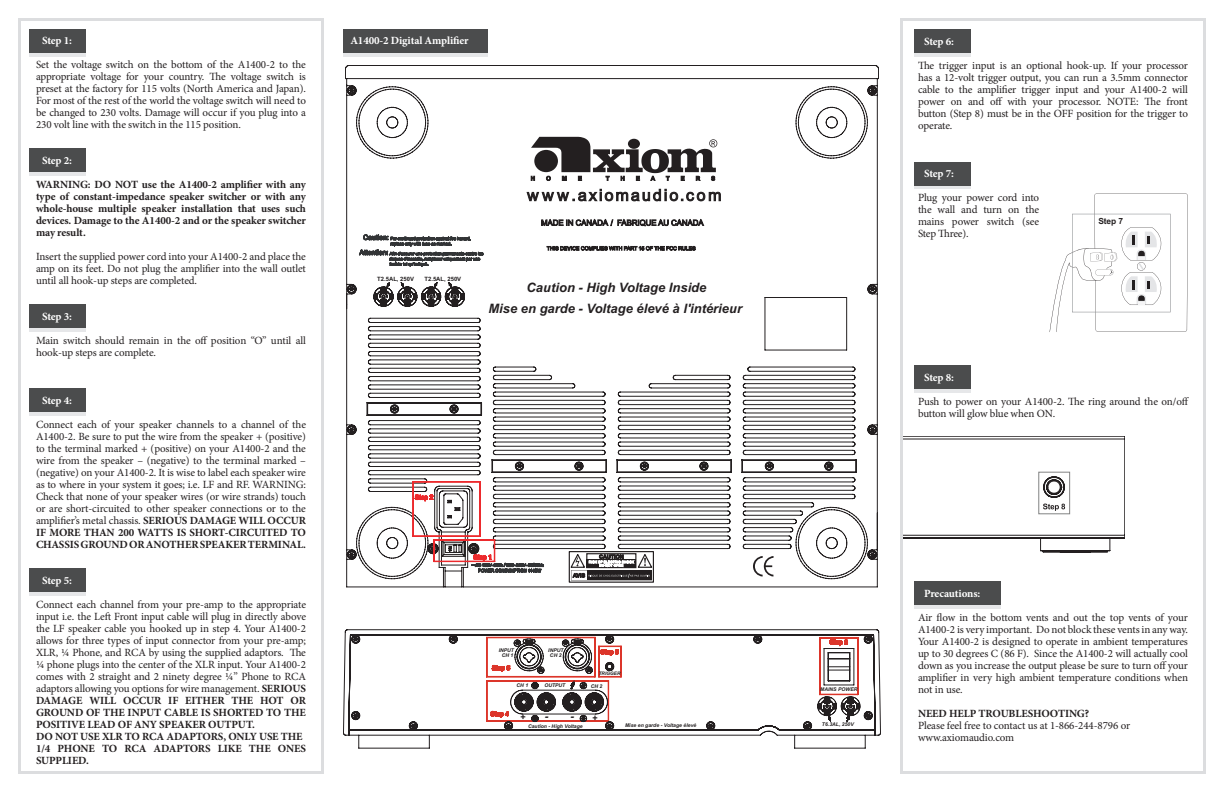
<style>
.page{position:relative;width:1224px;height:792px;background:#fff}
.page>*{position:absolute;margin:0;border:0;box-sizing:border-box;transform-origin:0 0}
.t1{font:italic 700 13px/20.5px "Arial";color:#231f20;text-align:center}
.t2{font:11px/12px "Minion Pro";letter-spacing:-.015em;color:#231f20;text-align:justify}
.t3{font:700 11px/12px "Minion Pro";letter-spacing:-.01em;color:#231f20;text-align:justify}
.t4{font:700 11px "Minion Pro";letter-spacing:-.015em;color:#fff}
.t5{font:italic 700 10.8px "Arial";color:#231f20}
.t6{font:italic 700 9px "Arial";color:#231f20}
.t7{font:700 8.4px "Arial";color:#231f20}
.t8{font:700 5.9px "Arial";color:#231f20}
.t9{font:italic 700 5.1px "Arial";color:#231f20}
.t10{font:italic 700 4.8px "Arial";color:#231f20}
.s1{font-weight:700}
</style>
<div class="page">
<div style="left:18px;top:18px;width:306px;height:756px;border:3px solid #dcdddf"></div>
<svg style="left:904px;top:436px;width:221px;height:116px"></svg>
<div style="left:914px;top:583px;width:86px;height:25px;background:#e6e7e9"></div>
<div style="left:914px;top:581px;width:86px;height:24px;background:#4b4c4d"></div>
<div style="left:30px;top:570px;width:56px;height:25px;background:#e6e7e9"></div>
<div style="left:30px;top:568px;width:56px;height:24px;background:#4b4c4d"></div>
<div style="left:914px;top:367px;width:57px;height:26px;background:#e6e7e9"></div>
<div style="left:914px;top:365px;width:57px;height:24px;background:#4b4c4d"></div>
<div style="left:30px;top:306px;width:56px;height:26px;background:#e6e7e9"></div>
<div style="left:30px;top:304px;width:56px;height:24px;background:#4b4c4d"></div>
<div style="left:914px;top:164px;width:57px;height:25px;background:linear-gradient(to right,#e6e7e9,#e6e7e9)"></div>
<div style="left:914px;top:162px;width:57px;height:23px;background:#4b4c4d"></div>
<div style="left:914px;top:31px;width:57px;height:25px;background:#e6e7e9"></div>
<div style="left:914px;top:29px;width:57px;height:24px;background:#4b4c4d"></div>
<div style="left:30px;top:390px;width:56px;height:26px;background:#e6e7e9"></div>
<div style="left:30px;top:388px;width:56px;height:24px;background:#4b4c4d"></div>
<div style="left:30px;top:150px;width:56px;height:25px;background:#e6e7e9"></div>
<div style="left:30px;top:148px;width:56px;height:24px;background:#4b4c4d"></div>
<div style="left:343px;top:31px;width:145px;height:25px;background:#e6e7e9"></div>
<div style="left:343px;top:29px;width:145px;height:24px;background:#4b4c4d"></div>
<div style="left:30px;top:31px;width:56px;height:25px;background:#e6e7e9"></div>
<div style="left:30px;top:29px;width:56px;height:24px;background:#4b4c4d"></div>
<svg style="left:1050px;top:194px;width:138px;height:138px"></svg>
<svg style="left:345px;top:65px;width:534px;height:522px"></svg>
<svg style="left:387px;top:282px;width:65px;height:5px"></svg>
<svg style="left:568px;top:550px;width:87px;height:33px"></svg>
<svg style="left:527px;top:189px;width:194px;height:12px"></svg>
<svg style="left:531px;top:137px;width:186px;height:44px"></svg>
<svg style="left:541px;top:219px;width:163px;height:7px"></svg>
<svg style="left:547px;top:245px;width:149px;height:9px"></svg>
<svg style="left:413px;top:481px;width:131px;height:92px"></svg>
<svg style="left:753px;top:556px;width:21px;height:21px"></svg>
<svg style="left:359px;top:234px;width:124px;height:33px"></svg>
<svg style="left:343px;top:630px;width:538px;height:118px"></svg>
<svg style="left:351px;top:635px;width:522px;height:95px"></svg>
<div style="left:900px;top:18px;width:306px;height:756px;border:3px solid #dcdddf"></div>
<p class="t4" style="left:42px;top:33px;width:31px">Step 1:</p>
<p class="t2" style="left:36px;top:59px;width:272px">Set the voltage switch on the bottom of the A1400-2 to the appropriate voltage for your country. The voltage switch is preset at the factory for 115 volts (North America and Japan).<br>For most of the rest of the world the voltage switch will need to be changed to 230 volts. Damage will occur if you plug into a 230 volt line with the switch in the 115 position.</p>
<p class="t4" style="left:42px;top:153px;width:31px">Step 2:</p>
<p class="t3" style="left:36px;top:179px;width:272px">WARNING: DO NOT use the A1400-2 amplifier with any type of constant-impedance speaker switcher or with any whole-house multiple speaker installation that uses such devices. Damage to the A1400-2 and or the speaker switcher may result.</p>
<p class="t2" style="left:36px;top:251px;width:271px">Insert the supplied power cord into your A1400-2 and place the amp on its feet. Do not plug the amplifier into the wall outlet until all hook-up steps are completed.</p>
<p class="t4" style="left:42px;top:309px;width:31px">Step 3:</p>
<p class="t2" style="left:36px;top:335px;width:272px">Main switch should remain in the off position “O” until all hook-up steps are complete.</p>
<p class="t4" style="left:42px;top:393px;width:31px">Step 4:</p>
<p class="t2" style="left:36px;top:419px;width:272px">Connect each of your speaker channels to a channel of the A1400-2. Be sure to put the wire from the speaker + (positive) to the terminal marked + (positive) on your A1400-2 and the wire from the speaker – (negative) to the terminal marked – (negative) on your A1400-2. It is wise to label each speaker wire as to where in your system it goes; i.e. LF and RF. WARNING:<br>Check that none of your speaker wires (or wire strands) touch or are short-circuited to other speaker connections or to the amplifier’s metal chassis. <span class="s1">SERIOUS DAMAGE WILL OCCUR IF MORE THAN 200 WATTS IS SHORT-CIRCUITED TO CHASSIS GROUND OR ANOTHER SPEAKER TERMINAL.</span></p>
<p class="t4" style="left:42px;top:573px;width:31px">Step 5:</p>
<p class="t2" style="left:36px;top:599px;width:272px">Connect each channel from your pre-amp to the appropriate input i.e. the Left Front input cable will plug in directly above the LF speaker cable you hooked up in step 4. Your A1400-2 allows for three types of input connector from your pre-amp; XLR, ¼ Phone, and RCA by using the supplied adaptors. The ¼ phone plugs into the center of the XLR input. Your A1400-2 comes with 2 straight and 2 ninety degree ¼” Phone to RCA adaptors allowing you options for wire management. <span class="s1">SERIOUS DAMAGE WILL OCCUR IF EITHER THE HOT OR GROUND OF THE INPUT CABLE IS SHORTED TO THE POSITIVE LEAD OF ANY SPEAKER OUTPUT.</span></p>
<p class="t3" style="left:36px;top:731px;width:268px">DO NOT USE XLR TO RCA ADAPTORS, ONLY USE THE</p>
<p class="t3" style="left:36px;top:743px;width:272px">1/4 PHONE TO RCA ADAPTORS LIKE THE ONES<br>SUPPLIED.</p>
<p class="t4" style="left:350px;top:33px;width:120px">A1400-2 Digital Amplifier</p>
<p class="t4" style="left:924px;top:34px;width:31px">Step 6:</p>
<p class="t2" style="left:918px;top:60px;width:272px">The trigger input is an optional hook-up. If your processor has a 12-volt trigger output, you can run a 3.5mm connector cable to the amplifier trigger input and your A1400-2 will power on and off with your processor. NOTE: The front button (Step 8) must be in the OFF position for the trigger to operate.</p>
<p class="t4" style="left:924px;top:166px;width:31px">Step 7:</p>
<p class="t2" style="left:918px;top:192px;width:123px">Plug your power cord into the wall and turn on the mains power switch (see Step Three).</p>
<p class="t7" style="left:1098px;top:216px;width:26px">Step 7</p>
<p class="t8" style="left:377px;top:275px;width:38px">T2.5AL, 250V</p>
<p class="t8" style="left:425px;top:275px;width:38px">T2.5AL, 250V</p>
<p class="t1" style="left:488px;top:278px;width:255px">Caution - High Voltage Inside<br>Mise en garde - Voltage élevé à l'intérieur</p>
<p class="t9" style="left:499px;top:647px;width:17px">INPUT</p>
<p class="t9" style="left:548px;top:647px;width:17px">INPUT</p>
<p class="t9" style="left:502px;top:652px;width:13px">CH 1</p>
<p class="t9" style="left:517px;top:682px;width:13px">CH 1</p>
<p class="t9" style="left:591px;top:682px;width:13px">CH 2</p>
<p class="t9" style="left:550px;top:652px;width:13px">CH 2</p>
<p class="t9" style="left:544px;top:682px;width:23px">OUTPUT</p>
<p class="t10" style="left:599px;top:670px;width:23px">TRIGGER</p>
<p class="t6" style="left:520px;top:711px;width:7px">+</p>
<p class="t5" style="left:545px;top:709px;width:31px">- -</p>
<p class="t6" style="left:592px;top:712px;width:7px">+</p>
<p class="t9" style="left:528px;top:722px;width:56px">Caution - High Voltage</p>
<p class="t9" style="left:625px;top:721px;width:73px">Mise en garde - Voltage élevé</p>
<p class="t4" style="left:924px;top:370px;width:31px">Step 8:</p>
<p class="t2" style="left:918px;top:396px;width:272px">Push to power on your A1400-2. The ring around the on/off button will glow blue when ON.</p>
<p class="t9" style="left:820px;top:686px;width:39px">MAINS POWER</p>
<p class="t9" style="left:822px;top:721px;width:33px">T6.3AL, 250V</p>
<p class="t4" style="left:924px;top:586px;width:58px">Precautions:</p>
<p class="t2" style="left:918px;top:612px;width:272px">Air flow in the bottom vents and out the top vents of your A1400-2 is very important. Do not block these vents in any way.<br>Your A1400-2 is designed to operate in ambient temperatures up to 30 degrees C (86 F). Since the A1400-2 will actually cool down as you increase the output please be sure to turn off your amplifier in very high ambient temperature conditions when not in use.</p>
<p class="t3" style="left:918px;top:707px;width:173px">NEED HELP TROUBLESHOOTING?</p>
<p class="t2" style="left:918px;top:720px;width:214px">Please feel free to contact us at 1-866-244-8796 or</p>
<p class="t2" style="left:918px;top:732px;width:98px">www.axiomaudio.com</p>
</div>
